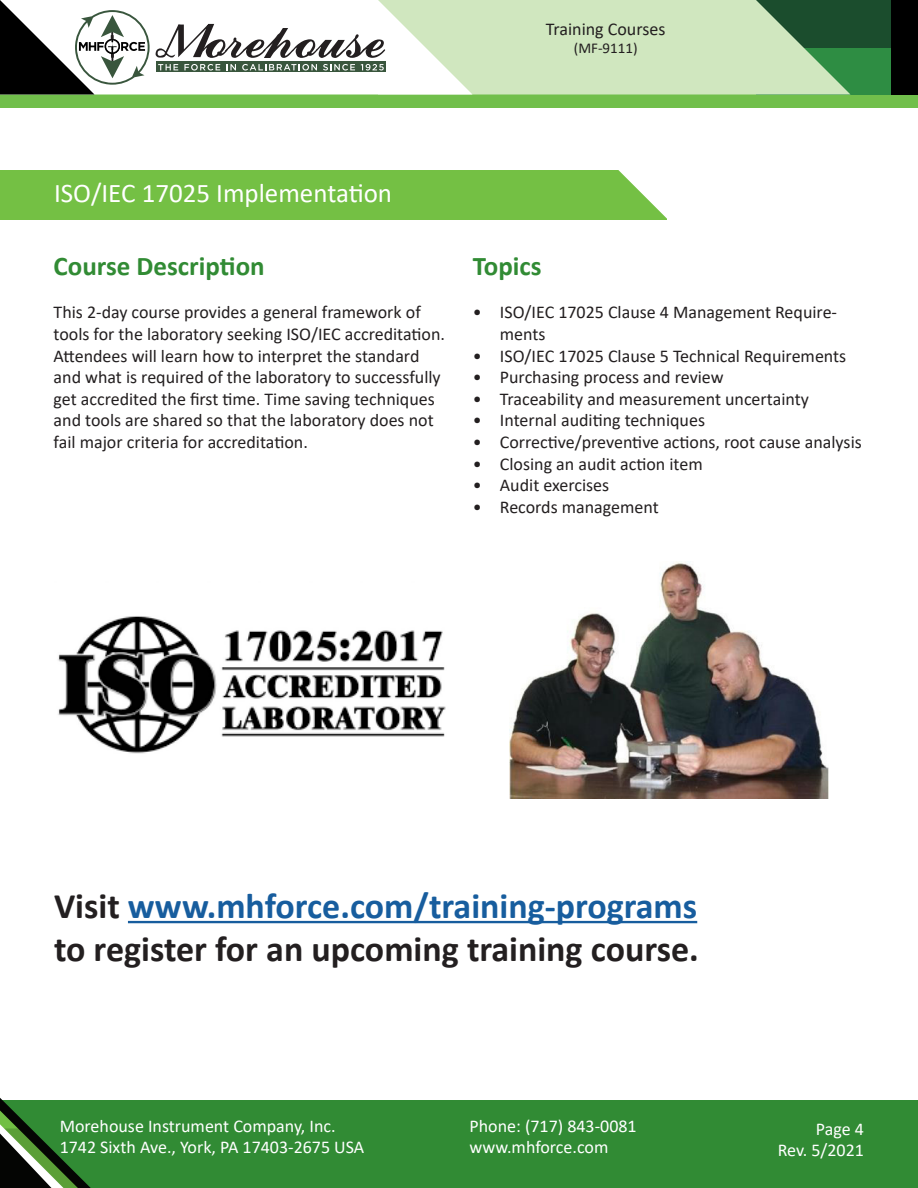
<style>
.page{position:relative;width:918px;height:1188px;background:#fff}
.page>*{position:absolute;margin:0;border:0;box-sizing:border-box;transform-origin:0 0}
.Body_text{font:700 36px "Calibri";color:#175d9e}
.Body_text-2{font:700 36px "Calibri";color:#231f20}
.White_Heading{font:27px "Calibri";color:#fff}
.Green_Heading{font:700 27px "Calibri";color:#318b34}
.Body_text-3{font:18px/21.6px "Calibri";color:#231f20}
.t1{font:18px/21.6px "Calibri";color:#fff}
.t2{font:15px "Calibri";color:#231f20}
.s1{color:#231f20}
</style>
<div class="page">
<div style="left:0;top:170px;width:668px;height:50px;background:#74c044"></div>
<svg style="left:618px;top:170px;width:50px;height:50px"></svg>
<div style="left:0;top:0;width:918px;height:108px;background:#71bf4b"></div>
<div style="left:756px;top:47px;width:162px;height:47px;background:#2e8d43"></div>
<div style="left:756px;top:0;width:162px;height:47px;background:#1b4d2d"></div>
<svg style="left:472px;top:0;width:378px;height:94px;background:#bad5ad"></svg>
<svg style="left:385px;top:0;width:87px;height:94px;background:#e5f1dc"></svg>
<svg style="left:0;top:0;width:385px;height:94px;background:#bfc1bf"></svg>
<div style="left:891px;top:0;width:27px;height:94px;background:#000"></div>
<div style="left:0;top:1100px;width:918px;height:88px;background:#318b34"></div>
<svg style="left:0;top:1098px;width:91px;height:90px"></svg>
<hr style="left:128px;top:921px;width:569px;height:2px;background:#175d9e">
<img style="left:58px;top:616px;width:388px;height:138px">
<img style="left:509px;top:562px;width:319px;height:236px">
<p class="Body_text-3" style="left:546px;top:17px;width:121px">Training Courses</p>
<p class="t2" style="left:574px;top:37px;width:65px">(MF-9111)</p>
<p class="White_Heading" style="left:54px;top:174px;width:340px">ISO/IEC 17025 Implementation</p>
<p class="Green_Heading" style="left:54px;top:247px;width:213px">Course Description</p>
<p class="Body_text-3" style="left:54px;top:301px;width:393px">This 2-day course provides a general framework of tools for the laboratory seeking ISO/IEC accreditation.<br>Attendees will learn how to interpret the standard and what is required of the laboratory to successfully get accredited the first time. Time saving techniques and tools are shared so that the laboratory does not fail major criteria for accreditation.</p>
<p class="Green_Heading" style="left:473px;top:247px;width:70px">Topics</p>
<p class="Body_text-3" style="left:500px;top:301px;width:339px;text-indent:-27px">• ISO/IEC 17025 Clause 4 Management Require&shy;ments</p>
<p class="Body_text-3" style="left:473px;top:344px;width:375px">• ISO/IEC 17025 Clause 5 Technical Requirements</p>
<p class="Body_text-3" style="left:473px;top:366px;width:252px">• Purchasing process and review</p>
<p class="Body_text-3" style="left:473px;top:388px;width:338px">• Traceability and measurement uncertainty</p>
<p class="Body_text-3" style="left:473px;top:409px;width:234px">• Internal auditing techniques</p>
<p class="Body_text-3" style="left:473px;top:431px;width:390px">• Corrective/preventive actions, root cause analysis</p>
<p class="Body_text-3" style="left:473px;top:452px;width:231px">• Closing an audit action item</p>
<p class="Body_text-3" style="left:473px;top:474px;width:138px">• Audit exercises</p>
<p class="Body_text-3" style="left:473px;top:496px;width:187px">• Records management</p>
<p class="Body_text" style="left:54px;top:881px;width:645px"><span class="s1">Visit</span> www.mhforce.com/training-programs</p>
<p class="Body_text-2" style="left:54px;top:924px;width:646px">to register for an upcoming training course.</p>
<p class="t1" style="left:60px;top:1115px;width:306px">Morehouse Instrument Company, Inc.<br>1742 Sixth Ave., York, PA 17403-2675 USA</p>
<p class="t1" style="left:470px;top:1115px;width:169px">Phone: (717) 843-0081 www.mhforce.com</p>
<p class="t1" style="left:778px;top:1118px;width:88px;text-align:right">Page 4<br>Rev. 5/2021</p>
</div>
